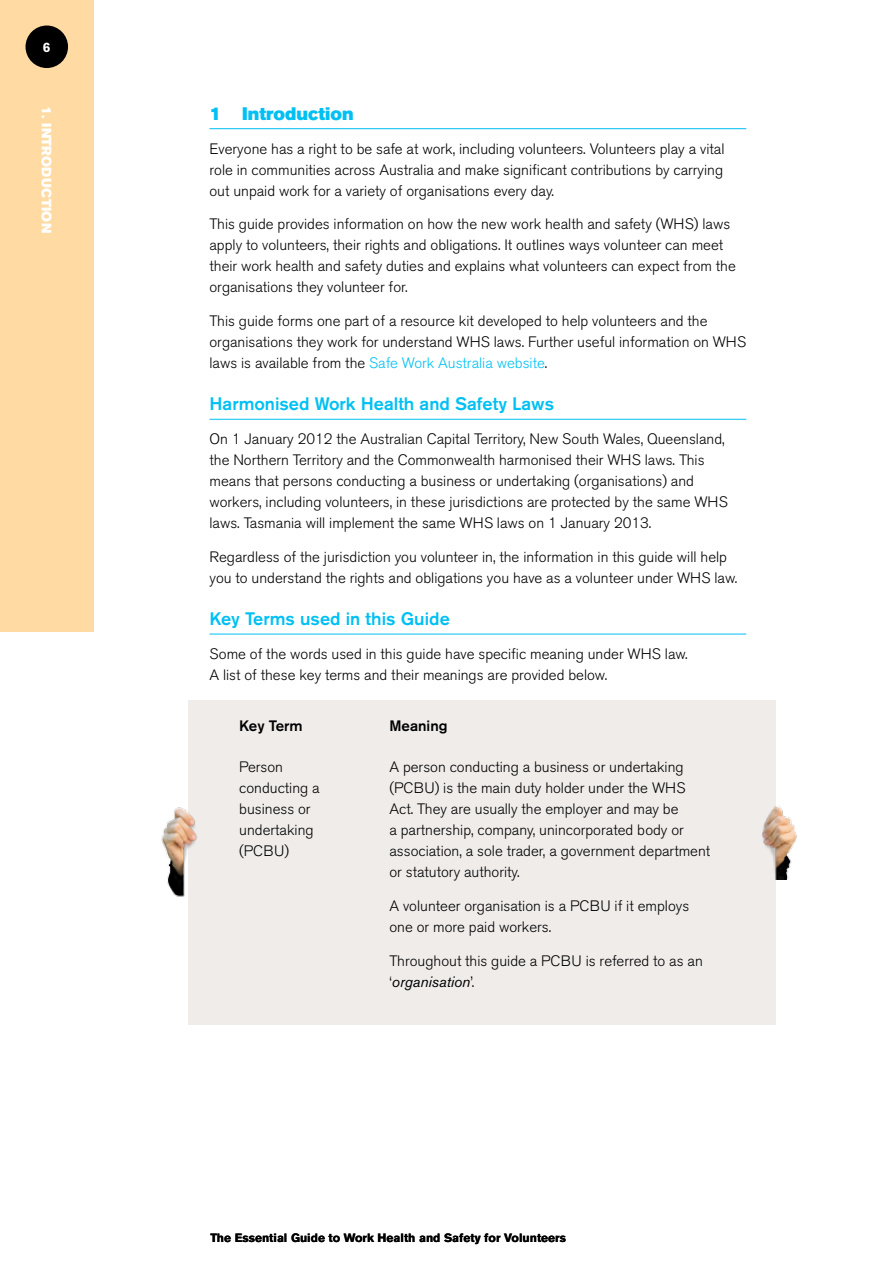
<style>
.page{position:relative;width:893px;height:1263px;background:#fff}
.page>*{position:absolute;margin:0;border:0;box-sizing:border-box;transform-origin:0 0}
.t1{font:500 18px "Akzidenz Grotesk BQ";color:#00c0f3}
.t2{font:18px "Akzidenz Grotesk BQ Super";color:#00c0f3}
.t3{font:300 15px/21px "Akzidenz Grotesk BQ";color:#000}
.t4{font:500 15px "Akzidenz Grotesk BQ";color:#000}
.t5{font:13.5px "Akzidenz Grotesk BQ Super";letter-spacing:.03em;color:#fff}
.t6{font:700 13.5px "Akzidenz Grotesk BQ";color:#fff}
.t7{font:700 12px "Akzidenz Grotesk BQ";color:#000}
.s1{color:#00c0f3}
.s2{font-weight:400;font-style:italic}
</style>
<div class="page">
<div style="left:0;top:0;width:94px;height:631px;background:#ffdaa2"></div>
<div style="left:188px;top:700px;width:588px;height:325px;background:#efecea"></div>
<img style="left:161px;top:807px;width:36px;height:90px">
<img style="left:762px;top:806px;width:35px;height:74px">
<hr style="left:209px;top:128px;width:537px;height:1px;background:#00c0f3">
<hr style="left:209px;top:419px;width:537px;height:1px;background:#00c0f3">
<hr style="left:209px;top:634px;width:537px;height:1px;background:#00c0f3">
<div style="left:26px;top:26px;width:42px;height:42px;background:#000;border-radius:50%"></div>
<p class="t6" style="left:43px;top:39px;width:9px">6</p>
<p class="t5" style="left:54px;top:106px;width:128px;rotate:90deg">1. Introduction</p>
<p class="t2" style="left:209px;top:103px;width:146px">1 Introduction</p>
<p class="t3" style="left:209px;top:138px;width:516px;text-align:justify">Everyone has a right to be safe at work, including volunteers. Volunteers play a vital role in communities across Australia and make significant contributions by carrying out unpaid work for a variety of organisations every day.</p>
<p class="t3" style="left:209px;top:214px;width:528px">This guide provides information on how the new work health and safety (WHS) laws apply to volunteers, their rights and obligations. It outlines ways volunteer can meet their work health and safety duties and explains what volunteers can expect from the organisations they volunteer for.</p>
<p class="t3" style="left:209px;top:311px;width:538px">This guide forms one part of a resource kit developed to help volunteers and the organisations they work for understand WHS laws. Further useful information on WHS laws is available from the <span class="s1">Safe Work Australia website</span>.</p>
<p class="t1" style="left:209px;top:393px;width:346px">Harmonised Work Health and Safety Laws</p>
<p class="t3" style="left:209px;top:429px;width:520px">On 1 January 2012 the Australian Capital Territory, New South Wales, Queensland, the Northern Territory and the Commonwealth harmonised their WHS laws. This means that persons conducting a business or undertaking (organisations) and workers, including volunteers, in these jurisdictions are protected by the same WHS laws. Tasmania will implement the same WHS laws on 1 January 2013.</p>
<p class="t3" style="left:209px;top:546px;width:529px">Regardless of the jurisdiction you volunteer in, the information in this guide will help you to understand the rights and obligations you have as a volunteer under WHS law.</p>
<p class="t1" style="left:209px;top:608px;width:242px">Key Terms used in this Guide</p>
<p class="t3" style="left:209px;top:643px;width:480px">Some of the words used in this guide have specific meaning under WHS law.<br>A list of these key terms and their meanings are provided below.</p>
<p class="t4" style="left:239px;top:717px;width:65px">Key Term</p>
<p class="t4" style="left:389px;top:717px;width:60px">Meaning</p>
<p class="t3" style="left:239px;top:757px;width:82px">Person conducting a business or undertaking (PCBU)</p>
<p class="t3" style="left:389px;top:757px;width:322px">A person conducting a business or undertaking (PCBU) is the main duty holder under the WHS Act. They are usually the employer and may be<br>a partnership, company, unincorporated body or association, a sole trader, a government department or statutory authority.</p>
<p class="t3" style="left:389px;top:896px;width:301px">A volunteer organisation is a PCBU if it employs one or more paid workers.</p>
<p class="t3" style="left:389px;top:950px;width:315px">Throughout this guide a PCBU is referred to as an ‘<span class="s2">organisation</span>’.</p>
<p class="t7" style="left:210px;top:1231px;width:357px">The Essential Guide to Work Health and Safety for Volunteers</p>
</div>
